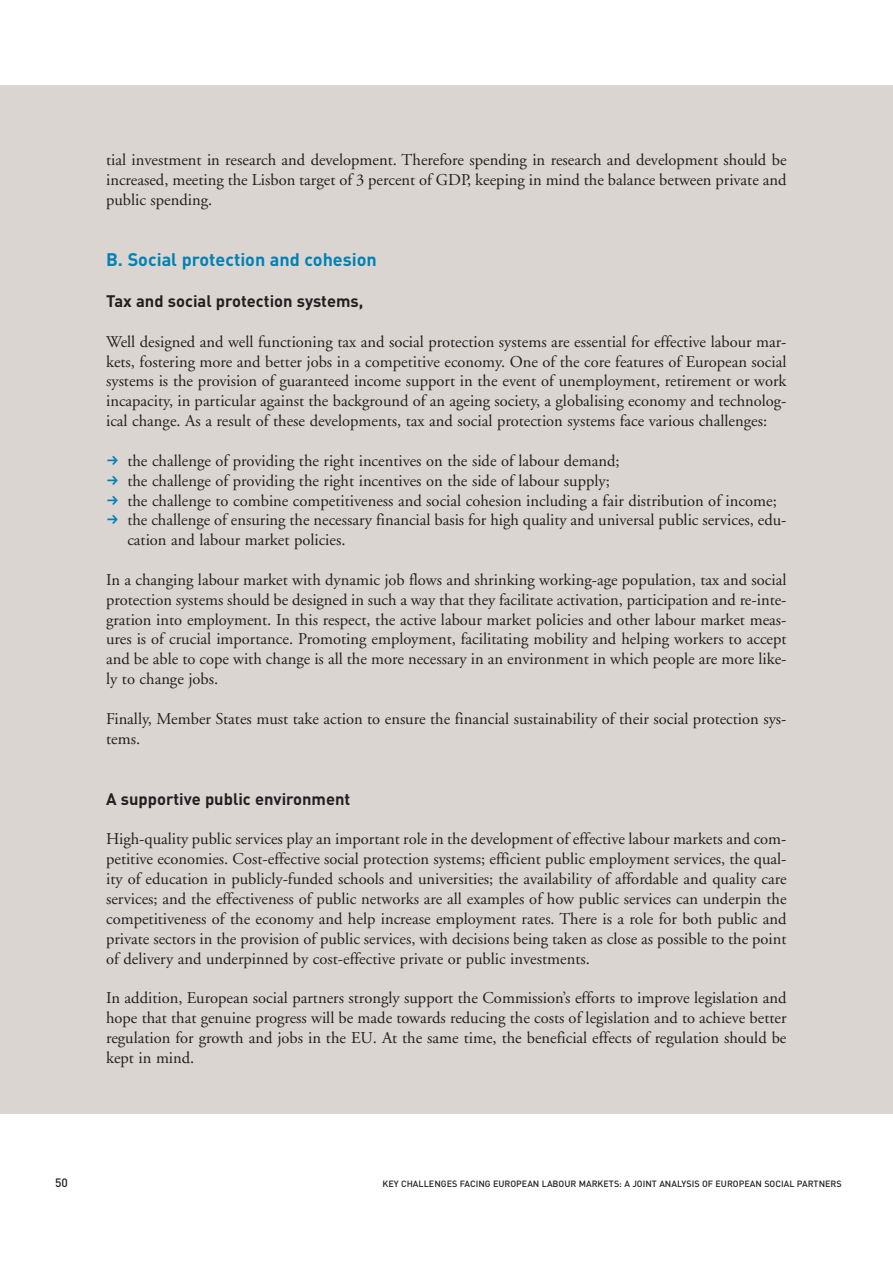
<style>
.page{position:relative;width:893px;height:1263px;background:#fff}
.page>*{position:absolute;margin:0;border:0;box-sizing:border-box;transform-origin:0 0}
.t1{font:700 18px "DIN";color:#0082b4}
.t2{font:16.5px/19.8px "Adobe Garamond";color:#231f20;text-align:justify}
.t3{font:700 16.5px "DIN";color:#231f20}
.t4{font:500 12px "DIN";color:#231f20}
.t5{font:500 9px "DIN";color:#231f20}
</style>
<div class="page">
<div style="left:0;top:85px;width:893px;height:1029px;background:#dbd5d2"></div>
<p class="t2" style="left:106px;top:151px;width:682px">tial investment in research and development. Therefore spending in research and development should be increased, meeting the Lisbon target of 3 percent of GDP, keeping in mind the balance between private and public spending.</p>
<p class="t1" style="left:106px;top:253px;width:272px">B. Social protection and cohesion</p>
<p class="t3" style="left:106px;top:295px;width:259px">Tax and social protection systems,</p>
<p class="t2" style="left:106px;top:333px;width:682px">Well designed and well functioning tax and social protection systems are essential for effective labour mar&shy;kets, fostering more and better jobs in a competitive economy. One of the core features of European social systems is the provision of guaranteed income support in the event of unemployment, retirement or work incapacity, in particular against the background of an ageing society, a globalising economy and technolog&shy;ical change. As a result of these developments, tax and social protection systems face various challenges:</p>
<p class="t2" style="left:127px;top:452px;width:661px;text-align:left">the challenge of providing the right incentives on the side of labour demand;<br>the challenge of providing the right incentives on the side of labour supply;<br>the challenge to combine competitiveness and social cohesion including a fair distribution of income; the challenge of ensuring the necessary financial basis for high quality and universal public services, edu&shy;cation and labour market policies.</p>
<p class="t2" style="left:106px;top:571px;width:682px">In a changing labour market with dynamic job flows and shrinking working-age population, tax and social protection systems should be designed in such a way that they facilitate activation, participation and re-inte&shy;gration into employment. In this respect, the active labour market policies and other labour market meas&shy;ures is of crucial importance. Promoting employment, facilitating mobility and helping workers to accept and be able to cope with change is all the more necessary in an environment in which people are more like&shy;ly to change jobs.</p>
<p class="t2" style="left:106px;top:710px;width:682px">Finally, Member States must take action to ensure the financial sustainability of their social protection sys&shy;tems.</p>
<p class="t3" style="left:106px;top:793px;width:246px">A supportive public environment</p>
<p class="t2" style="left:106px;top:831px;width:682px">High-quality public services play an important role in the development of effective labour markets and com&shy;petitive economies. Cost-effective social protection systems; efficient public employment services, the qual&shy;ity of education in publicly-funded schools and universities; the availability of affordable and quality care services; and the effectiveness of public networks are all examples of how public services can underpin the competitiveness of the economy and help increase employment rates. There is a role for both public and private sectors in the provision of public services, with decisions being taken as close as possible to the point of delivery and underpinned by cost-effective private or public investments.</p>
<p class="t2" style="left:106px;top:990px;width:682px">In addition, European social partners strongly support the Commission’s efforts to improve legislation and hope that that genuine progress will be made towards reducing the costs of legislation and to achieve better regulation for growth and jobs in the EU. At the same time, the beneficial effects of regulation should be kept in mind.</p>
<p class="t4" style="left:55px;top:1179px;width:14px">50</p>
<p class="t5" style="left:382px;top:1181px;width:461px">KEY CHALLENGES FACING EUROPEAN LABOUR MARKETS: A JOINT ANALYSIS OF EUROPEAN SOCIAL PARTNERS</p>
</div>
